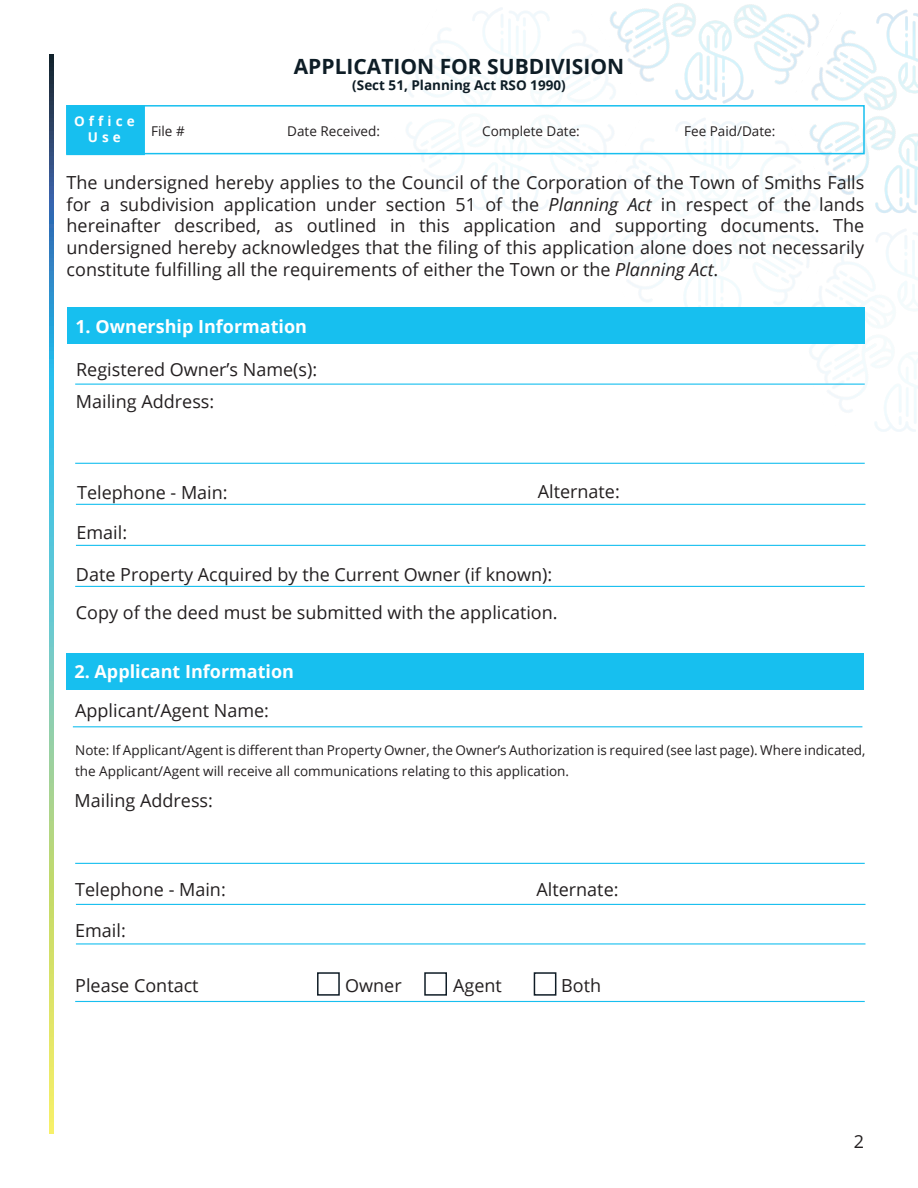
<style>
.page{position:relative;width:918px;height:1188px;background:#fff}
.page>*{position:absolute;margin:0;border:0;box-sizing:border-box;transform-origin:0 0}
.t1{font:700 21px "Open Sans";color:#0e1d26}
.t2{font:18px/21.6px "Open Sans";color:#231f20;text-align:justify}
.t3{font:700 18px "Open Sans";color:#fff}
.t4{font:13.5px/21.6px "Open Sans";color:#231f20}
.t5{font:700 13.5px "Open Sans";color:#0e1d26}
.t6{font:700 13.5px/16.2px "Open Sans";letter-spacing:.305em;color:#fff;text-align:center}
.s1{font-style:italic}
</style>
<div class="page">
<img style="left:838px;top:30px;width:27px;height:45px">
<img style="left:837px;top:75px;width:54px;height:120px">
<img style="left:865px;top:9px;width:53px;height:97px">
<img style="left:865px;top:121px;width:53px;height:92px">
<img style="left:741px;top:4px;width:97px;height:98px">
<img style="left:634px;top:3px;width:57px;height:79px">
<img style="left:664px;top:8px;width:100px;height:112px">
<img style="left:535px;top:11px;width:99px;height:138px">
<img style="left:461px;top:7px;width:99px;height:96px">
<img style="left:461px;top:118px;width:99px;height:95px">
<img style="left:590px;top:120px;width:110px;height:63px">
<img style="left:700px;top:120px;width:137px;height:139px">
<img style="left:609px;top:183px;width:117px;height:119px">
<img style="left:664px;top:229px;width:99px;height:78px">
<img style="left:791px;top:230px;width:73px;height:63px">
<img style="left:864px;top:229px;width:54px;height:95px">
<img style="left:864px;top:339px;width:54px;height:93px">
<svg style="left:50px;top:54px;width:4px;height:1080px;background:#75b4a1"></svg>
<div style="left:66px;top:105px;width:799px;height:49px;border:2px solid #17bfef"></div>
<div style="left:66px;top:105px;width:79px;height:50px;background:#17bfef"></div>
<div style="left:67px;top:307px;width:798px;height:37px;background:#17bfef"></div>
<div style="left:66px;top:653px;width:798px;height:37px;background:#17bfef"></div>
<hr style="left:75px;top:463px;width:790px;height:1px;background:#17bfef">
<hr style="left:76px;top:504px;width:789px;height:1px;background:#17bfef">
<hr style="left:76px;top:545px;width:789px;height:1px;background:#17bfef">
<hr style="left:75px;top:586px;width:790px;height:1px;background:#17bfef">
<hr style="left:73px;top:726px;width:789px;height:1px;background:#17bfef">
<hr style="left:75px;top:863px;width:790px;height:1px;background:#17bfef">
<hr style="left:76px;top:904px;width:789px;height:1px;background:#17bfef">
<hr style="left:76px;top:943px;width:789px;height:2px;background:#17bfef">
<hr style="left:75px;top:1001px;width:790px;height:1px;background:#17bfef">
<div style="left:317px;top:972px;width:23px;height:24px;border:2px solid #0f1c26"></div>
<div style="left:424px;top:972px;width:23px;height:24px;border:2px solid #0f1c26"></div>
<div style="left:534px;top:972px;width:22px;height:24px;border:2px solid #0f1c26"></div>
<hr style="left:75px;top:384px;width:790px;height:1px;background:#17bfef">
<p class="t1" style="left:294px;top:52px;width:332px">APPLICATION FOR SUBDIVISION</p>
<p class="t5" style="left:352px;top:76px;width:215px">(Sect 51, Planning Act RSO 1990)</p>
<p class="t6" style="left:74px;top:112px;width:62px">Office<br>Use</p>
<p class="t4" style="left:151px;top:120px;width:35px">File #</p>
<p class="t4" style="left:287px;top:120px;width:94px">Date Received:</p>
<p class="t4" style="left:482px;top:120px;width:99px">Complete Date:</p>
<p class="t4" style="left:684px;top:120px;width:93px">Fee Paid/Date:</p>
<p class="t2" style="left:67px;top:171px;width:799px">The undersigned hereby applies to the Council of the Corporation of the Town of Smiths Falls for a subdivision application under section 51 of the <span class="s1">Planning Act</span> in respect of the lands hereinafter described, as outlined in this application and supporting documents. The undersigned hereby acknowledges that the filing of this application alone does not necessarily constitute fulfilling all the requirements of either the Town or the <span class="s1">Planning Act</span>.</p>
<p class="t3" style="left:75px;top:313px;width:233px">1. Ownership Information</p>
<p class="t2" style="left:76px;top:358px;width:243px">Registered Owner’s Name(s):</p>
<p class="t2" style="left:76px;top:391px;width:140px">Mailing Address:</p>
<p class="t2" style="left:538px;top:480px;width:84px">Alternate:</p>
<p class="t2" style="left:77px;top:481px;width:152px">Telephone - Main:</p>
<p class="t2" style="left:77px;top:521px;width:52px">Email:</p>
<p class="t2" style="left:76px;top:563px;width:478px">Date Property Acquired by the Current Owner (if known):</p>
<p class="t2" style="left:76px;top:601px;width:483px">Copy of the deed must be submitted with the application.</p>
<p class="t3" style="left:74px;top:658px;width:221px">2. Applicant Information</p>
<p class="t2" style="left:75px;top:699px;width:195px">Applicant/Agent Name:</p>
<p class="t4" style="left:75px;top:739px;width:792px">Note: If Applicant/Agent is different than Property Owner, the Owner’s Authorization is required (see last page). Where indicated, the Applicant/Agent will receive all communications relating to this application.</p>
<p class="t2" style="left:75px;top:790px;width:140px">Mailing Address:</p>
<p class="t2" style="left:75px;top:879px;width:152px">Telephone - Main:</p>
<p class="t2" style="left:75px;top:919px;width:52px">Email:</p>
<p class="t2" style="left:537px;top:878px;width:84px">Alternate:</p>
<p class="t2" style="left:75px;top:974px;width:125px">Please Contact</p>
<p class="t2" style="left:345px;top:974px;width:58px">Owner</p>
<p class="t2" style="left:453px;top:974px;width:50px">Agent</p>
<p class="t2" style="left:561px;top:974px;width:41px">Both</p>
<p class="t2" style="left:854px;top:1130px;width:12px">2</p>
</div>
